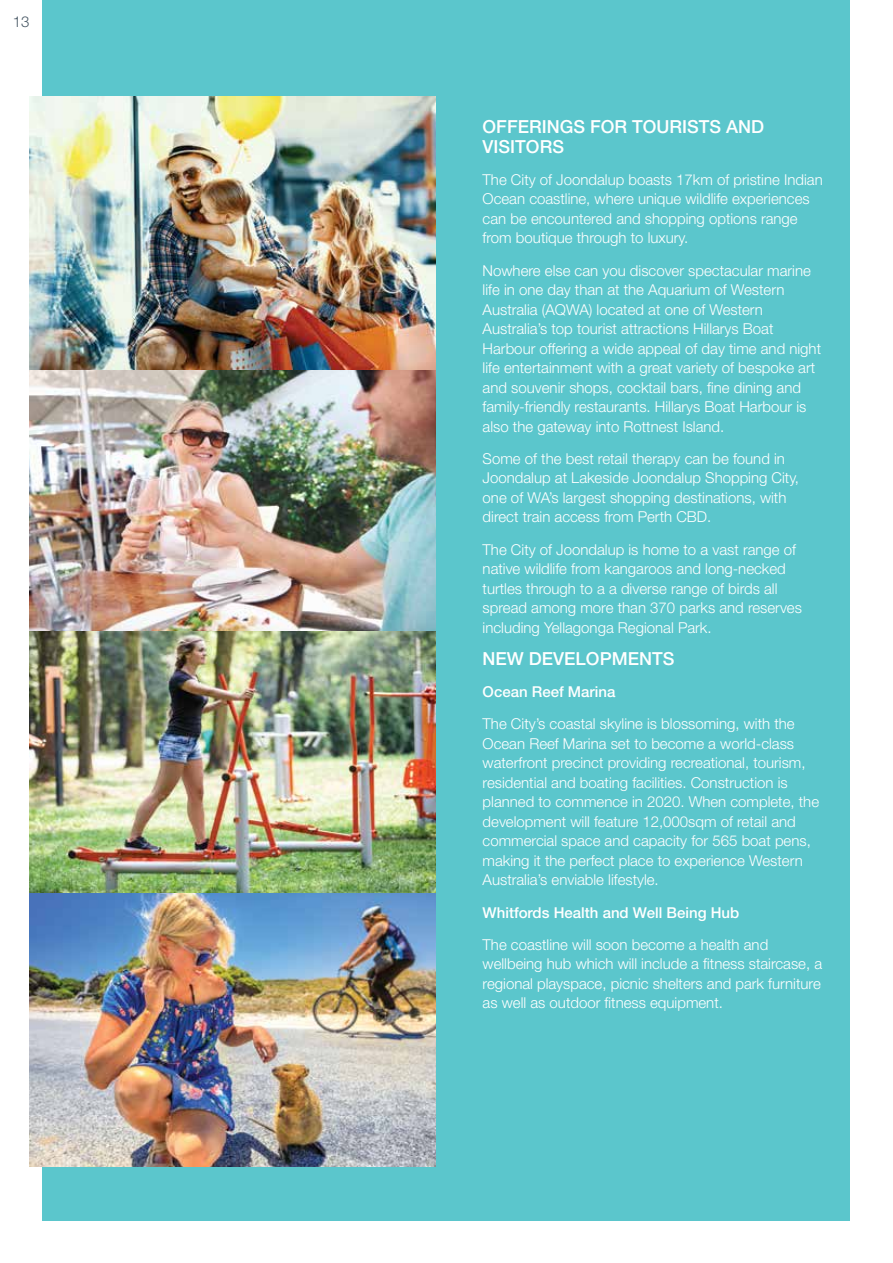
<style>
.page{position:relative;width:893px;height:1263px;background:#fff}
.page>*{position:absolute;margin:0;border:0;box-sizing:border-box;transform-origin:0 0}
.t1{font:500 18px/19.5px "Helvetica Neue";color:#fff}
.t2{font:300 15px/19.5px "Helvetica Neue";color:#fff}
.t3{font:500 15px "Helvetica Neue";color:#fff}
.t4{font:300 15px "Helvetica Neue";color:#485865}
</style>
<div class="page">
<div style="left:43px;top:0;width:807px;height:1220px;background:#5bc6cc"></div>
<img style="left:30px;top:96px;width:406px;height:1070px">
<p class="t4" style="left:13px;top:13px;width:18px">13</p>
<p class="t1" style="left:483px;top:117px;width:283px">OFFERINGS FOR TOURISTS AND<br>VISITORS</p>
<p class="t2" style="left:483px;top:169px;width:342px">The City of Joondalup boasts 17km of pristine Indian Ocean coastline, where unique wildlife experiences can be encountered and shopping options range from boutique through to luxury.</p>
<p class="t2" style="left:483px;top:260px;width:340px">Nowhere else can you discover spectacular marine life in one day than at the Aquarium of Western Australia (AQWA) located at one of Western Australia’s top tourist attractions Hillarys Boat Harbour offering a wide appeal of day time and night life entertainment with a great variety of bespoke art and souvenir shops, cocktail bars, fine dining and family-friendly restaurants. Hillarys Boat Harbour is also the gateway into Rottnest Island.</p>
<p class="t2" style="left:483px;top:448px;width:318px">Some of the best retail therapy can be found in Joondalup at Lakeside Joondalup Shopping City, one of WA’s largest shopping destinations, with direct train access from Perth CBD.</p>
<p class="t2" style="left:483px;top:539px;width:321px">The City of Joondalup is home to a vast range of native wildlife from kangaroos and long-necked turtles through to a a diverse range of birds all spread among more than 370 parks and reserves including Yellagonga Regional Park.</p>
<p class="t1" style="left:483px;top:649px;width:193px">NEW DEVELOPMENTS</p>
<p class="t3" style="left:483px;top:683px;width:134px">Ocean Reef Marina</p>
<p class="t2" style="left:483px;top:714px;width:338px">The City’s coastal skyline is blossoming, with the Ocean Reef Marina set to become a world-class waterfront precinct providing recreational, tourism, residential and boating facilities. Construction is planned to commence in 2020. When complete, the development will feature 12,000sqm of retail and commercial space and capacity for 565 boat pens, making it the perfect place to experience Western Australia’s enviable lifestyle.</p>
<p class="t3" style="left:483px;top:903px;width:258px">Whitfords Health and Well Being Hub</p>
<p class="t2" style="left:483px;top:934px;width:341px">The coastline will soon become a health and wellbeing hub which will include a fitness staircase, a regional playspace, picnic shelters and park furniture as well as outdoor fitness equipment.</p>
</div>
